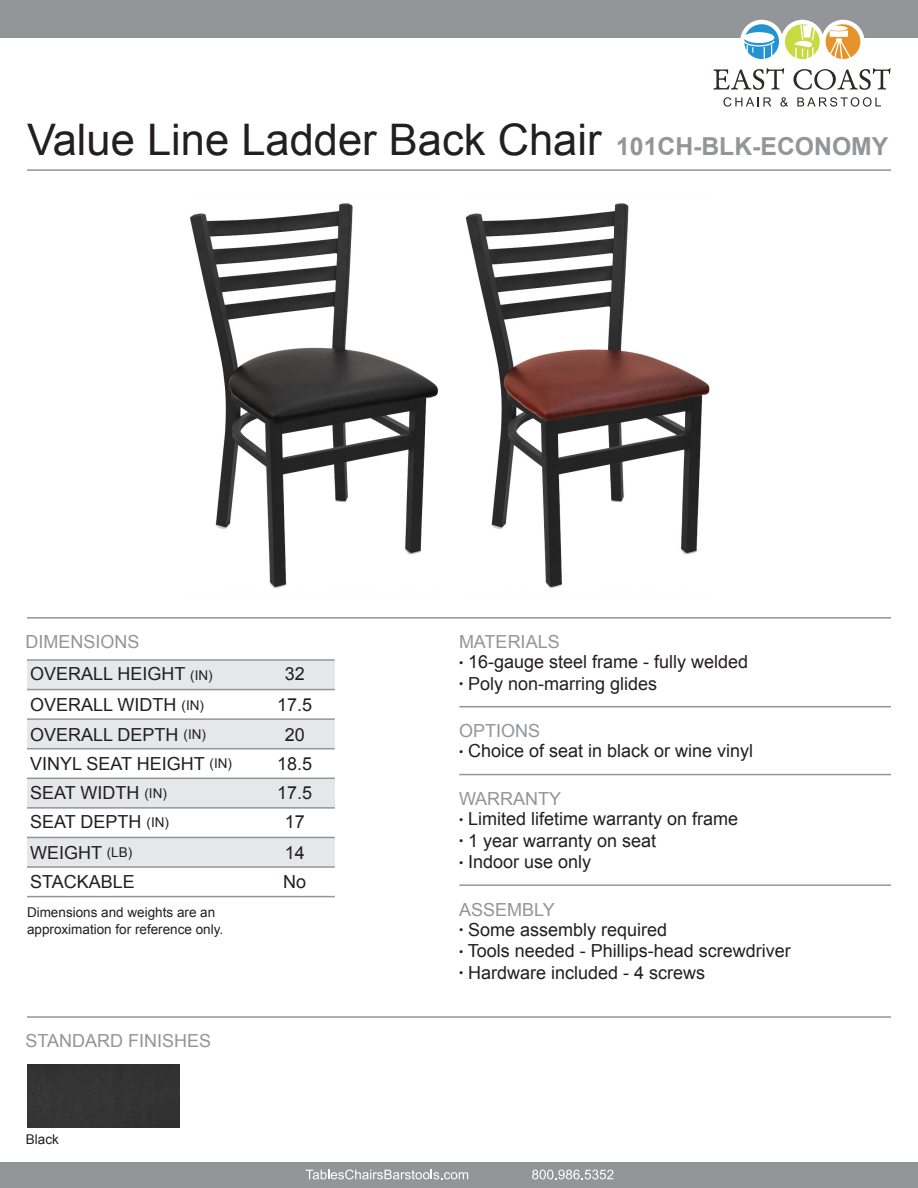
<style>
.page{position:relative;width:918px;height:1188px;background:#fff}
.page>*{position:absolute;margin:0;border:0;box-sizing:border-box;transform-origin:0 0}
.t1{font:43.5px "Arial";color:#231f20}
.t2{font:18px "Arial";color:#231f20}
.t3{font:18px "Arial";color:#939598}
.t4{font:13.5px/16.2px "Arial";color:#231f20}
.s1{font-weight:700;font-size:24.75px;color:#939598}
.s2{font-size:13.5px}
.s3{font-size:12px}
</style>
<div class="page">
<div style="left:0;top:0;width:918px;height:38px;background:#939598"></div>
<div style="left:740px;top:20px;width:43px;height:43px;background:#fff;border-radius:50%"></div>
<div style="left:781px;top:20px;width:43px;height:43px;background:#fff;border-radius:50%"></div>
<div style="left:821px;top:20px;width:43px;height:43px;background:#fff;border-radius:50%"></div>
<svg style="left:724px;top:97px;width:47px;height:10px"></svg>
<svg style="left:780px;top:97px;width:8px;height:10px"></svg>
<svg style="left:797px;top:97px;width:84px;height:10px"></svg>
<svg style="left:744px;top:24px;width:35px;height:35px"></svg>
<svg style="left:785px;top:24px;width:35px;height:35px"></svg>
<svg style="left:826px;top:24px;width:34px;height:35px"></svg>
<svg style="left:713px;top:68px;width:71px;height:22px"></svg>
<svg style="left:793px;top:68px;width:98px;height:22px"></svg>
<div style="left:0;top:1162px;width:918px;height:26px;background:#939598"></div>
<svg style="left:532px;top:1170px;width:81px;height:9px"></svg>
<svg style="left:306px;top:1169px;width:162px;height:10px"></svg>
<hr style="left:27px;top:169px;width:864px;height:2px;background:#939598">
<hr style="left:27px;top:1016px;width:864px;height:2px;background:#939598">
<div style="left:27px;top:1064px;width:153px;height:63px;background:#343434"></div>
<hr style="left:27px;top:617px;width:864px;height:2px;background:#939598">
<hr style="left:459px;top:706px;width:432px;height:1px;background:#939598">
<hr style="left:459px;top:774px;width:432px;height:1px;background:#939598">
<hr style="left:459px;top:884px;width:432px;height:2px;background:#939598">
<div style="left:27px;top:660px;width:308px;height:29px;background:#e6e7e9"></div>
<div style="left:27px;top:719px;width:308px;height:29px;background:#e6e7e9"></div>
<div style="left:27px;top:779px;width:308px;height:29px;background:#e6e7e9"></div>
<div style="left:27px;top:838px;width:308px;height:29px;background:#e6e7e9"></div>
<hr style="left:27px;top:689px;width:308px;height:1px;background:#939598">
<hr style="left:27px;top:659px;width:308px;height:2px;background:#939598">
<hr style="left:27px;top:718px;width:308px;height:2px;background:#939598">
<hr style="left:27px;top:748px;width:308px;height:1px;background:#939598">
<hr style="left:27px;top:778px;width:308px;height:1px;background:#939598">
<hr style="left:27px;top:807px;width:308px;height:2px;background:#939598">
<hr style="left:27px;top:837px;width:308px;height:1px;background:#939598">
<hr style="left:27px;top:866px;width:308px;height:2px;background:#939598">
<hr style="left:27px;top:896px;width:308px;height:1px;background:#939598">
<img style="left:190px;top:203px;width:249px;height:386px">
<img style="left:466px;top:203px;width:244px;height:386px">
<p class="t1" style="left:27px;top:111px;width:863px">Value Line Ladder Back Chair <span class="s1">101CH-BLK-ECONOMY</span></p>
<p class="t3" style="left:26px;top:630px;width:116px">DIMENSIONS</p>
<p class="t2" style="left:30px;top:662px;width:184px">OVERALL HEIGHT <span class="s2">(IN)</span></p>
<p class="t2" style="left:30px;top:693px;width:175px">OVERALL WIDTH <span class="s2">(IN)</span></p>
<p class="t2" style="left:30px;top:723px;width:177px">OVERALL DEPTH <span class="s2">(IN)</span></p>
<p class="t2" style="left:30px;top:752px;width:203px">VINYL SEAT HEIGHT <span class="s2">(IN)</span></p>
<p class="t2" style="left:30px;top:781px;width:138px">SEAT WIDTH <span class="s2">(IN)</span></p>
<p class="t2" style="left:30px;top:810px;width:140px">SEAT DEPTH <span class="s2">(IN)</span></p>
<p class="t2" style="left:30px;top:841px;width:104px">WEIGHT <span class="s2">(LB)</span></p>
<p class="t2" style="left:30px;top:870px;width:106px">STACKABLE</p>
<p class="t4" style="left:27px;top:905px;width:198px">Dimensions and weights are an approximation for reference only.</p>
<p class="t3" style="left:26px;top:1029px;width:187px">STANDARD FINISHES</p>
<p class="t4" style="left:26px;top:1132px;width:35px">Black</p>
<p class="t2" style="left:285px;top:662px;width:22px">32</p>
<p class="t2" style="left:277px;top:693px;width:37px">17.5</p>
<p class="t2" style="left:285px;top:723px;width:22px">20</p>
<p class="t2" style="left:277px;top:752px;width:37px">18.5</p>
<p class="t2" style="left:277px;top:781px;width:37px">17.5</p>
<p class="t2" style="left:285px;top:810px;width:22px">17</p>
<p class="t2" style="left:285px;top:841px;width:22px">14</p>
<p class="t2" style="left:283px;top:870px;width:25px">No</p>
<p class="t3" style="left:459px;top:630px;width:102px">MATERIALS</p>
<p class="t2" style="left:459px;top:650px;width:291px"><span class="s3">•</span> 16-gauge steel frame - fully welded</p>
<p class="t2" style="left:459px;top:672px;width:200px"><span class="s3">•</span> Poly non-marring glides</p>
<p class="t3" style="left:459px;top:719px;width:83px">OPTIONS</p>
<p class="t2" style="left:459px;top:739px;width:296px"><span class="s3">•</span> Choice of seat in black or wine vinyl</p>
<p class="t3" style="left:459px;top:787px;width:104px">WARRANTY</p>
<p class="t2" style="left:459px;top:807px;width:281px"><span class="s3">•</span> Limited lifetime warranty on frame</p>
<p class="t2" style="left:459px;top:829px;width:199px"><span class="s3">•</span> 1 year warranty on seat</p>
<p class="t2" style="left:459px;top:850px;width:134px"><span class="s3">•</span> Indoor use only</p>
<p class="t3" style="left:459px;top:897px;width:97px">ASSEMBLY</p>
<p class="t2" style="left:459px;top:918px;width:210px"><span class="s3">•</span> Some assembly required</p>
<p class="t2" style="left:459px;top:939px;width:333px"><span class="s3">•</span> Tools needed - Phillips-head screwdriver</p>
<p class="t2" style="left:459px;top:961px;width:248px"><span class="s3">•</span> Hardware included - 4 screws</p>
</div>
